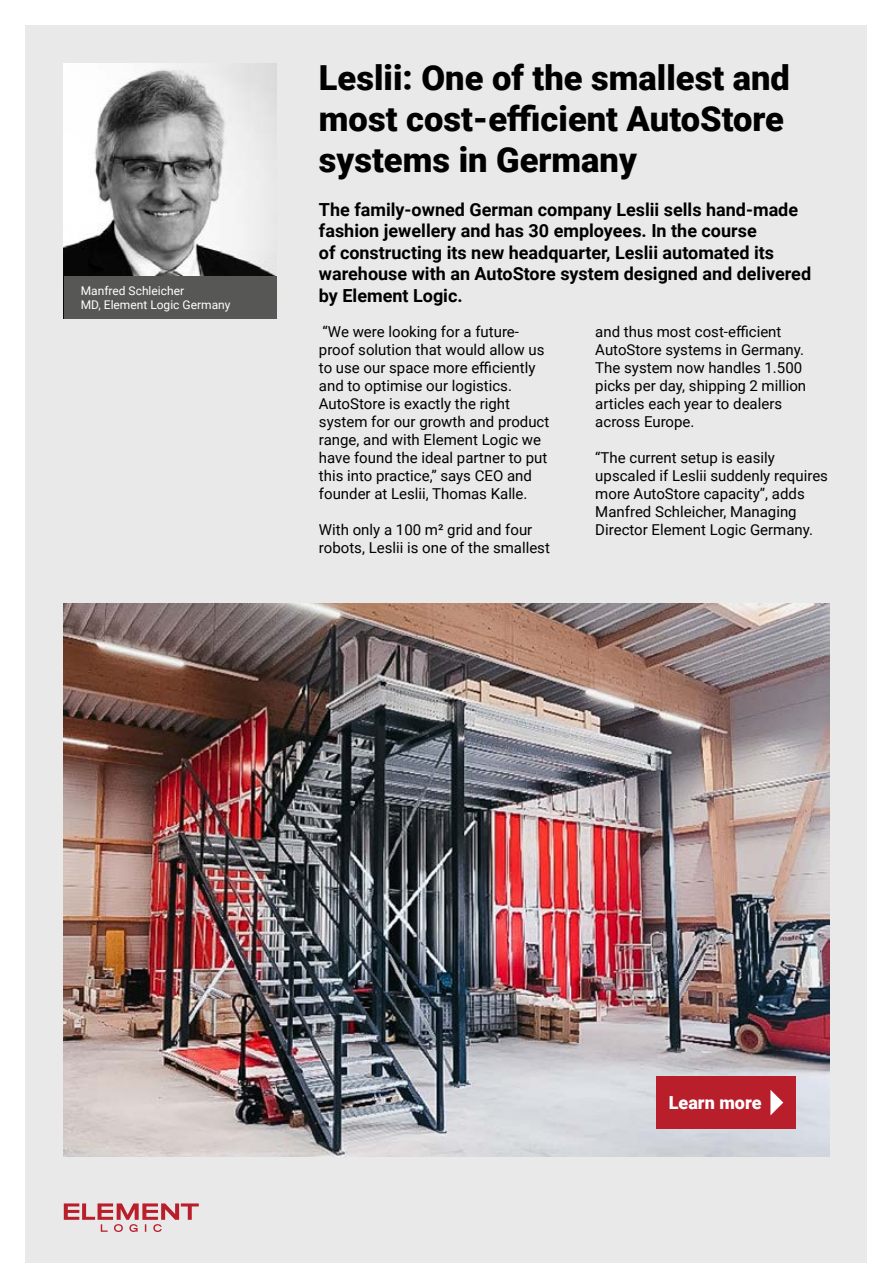
<style>
.page{position:relative;width:893px;height:1263px;background:#fff}
.page>*{position:absolute;margin:0;border:0;box-sizing:border-box;transform-origin:0 0}
.t1{font:900 34.5px/41.4px "Roboto";color:#000}
.t2{font:700 18px/21.6px "Roboto";color:#000}
.t3{font:900 18px "Roboto";color:#fff}
.t4{font:15px/18px "Roboto";color:#000}
.t5{font:12px/14.4px "Roboto";color:#fff}
</style>
<div class="page">
<div style="left:26px;top:26px;width:841px;height:1237px;background:#eae9ea"></div>
<svg style="left:64px;top:1203px;width:135px;height:29px"></svg>
<img style="left:64px;top:604px;width:765px;height:553px">
<img style="left:64px;top:64px;width:212px;height:212px">
<div style="left:64px;top:276px;width:212px;height:43px;background:#575756"></div>
<div style="left:656px;top:1076px;width:140px;height:53px;background:#b91e2b"></div>
<svg style="left:770px;top:1090px;width:13px;height:25px"></svg>
<p class="t5" style="left:81px;top:283px;width:151px">Manfred Schleicher<br>MD, Element Logic Germany</p>
<h1 class="t1" style="left:319px;top:55px;width:472px">Leslii: One of the smallest and most cost-efficient AutoStore systems in Germany</h1>
<p class="t2" style="left:319px;top:198px;width:494px">The family-owned German company Leslii sells hand-made fashion jewellery and has 30 employees. In the course<br>of constructing its new headquarter, Leslii automated its warehouse with an AutoStore system designed and delivered by Element Logic.</p>
<p class="t4" style="left:319px;top:322px;width:232px">“We were looking for a future&shy;proof solution that would allow us to use our space more efficiently and to optimise our logistics.<br>AutoStore is exactly the right system for our growth and product range, and with Element Logic we have found the ideal partner to put this into practice,” says CEO and founder at Leslii, Thomas Kalle.</p>
<p class="t4" style="left:319px;top:520px;width:233px">With only a 100 m² grid and four robots, Leslii is one of the smallest</p>
<p class="t4" style="left:595px;top:322px;width:212px">and thus most cost-efficient<br>AutoStore systems in Germany.<br>The system now handles 1.500 picks per day, shipping 2 million articles each year to dealers across Europe.</p>
<p class="t4" style="left:595px;top:448px;width:234px">“The current setup is easily upscaled if Leslii suddenly requires more AutoStore capacity”, adds<br>Manfred Schleicher, Managing<br>Director Element Logic Germany.</p>
<p class="t3" style="left:669px;top:1090px;width:94px">Learn more</p>
</div>
